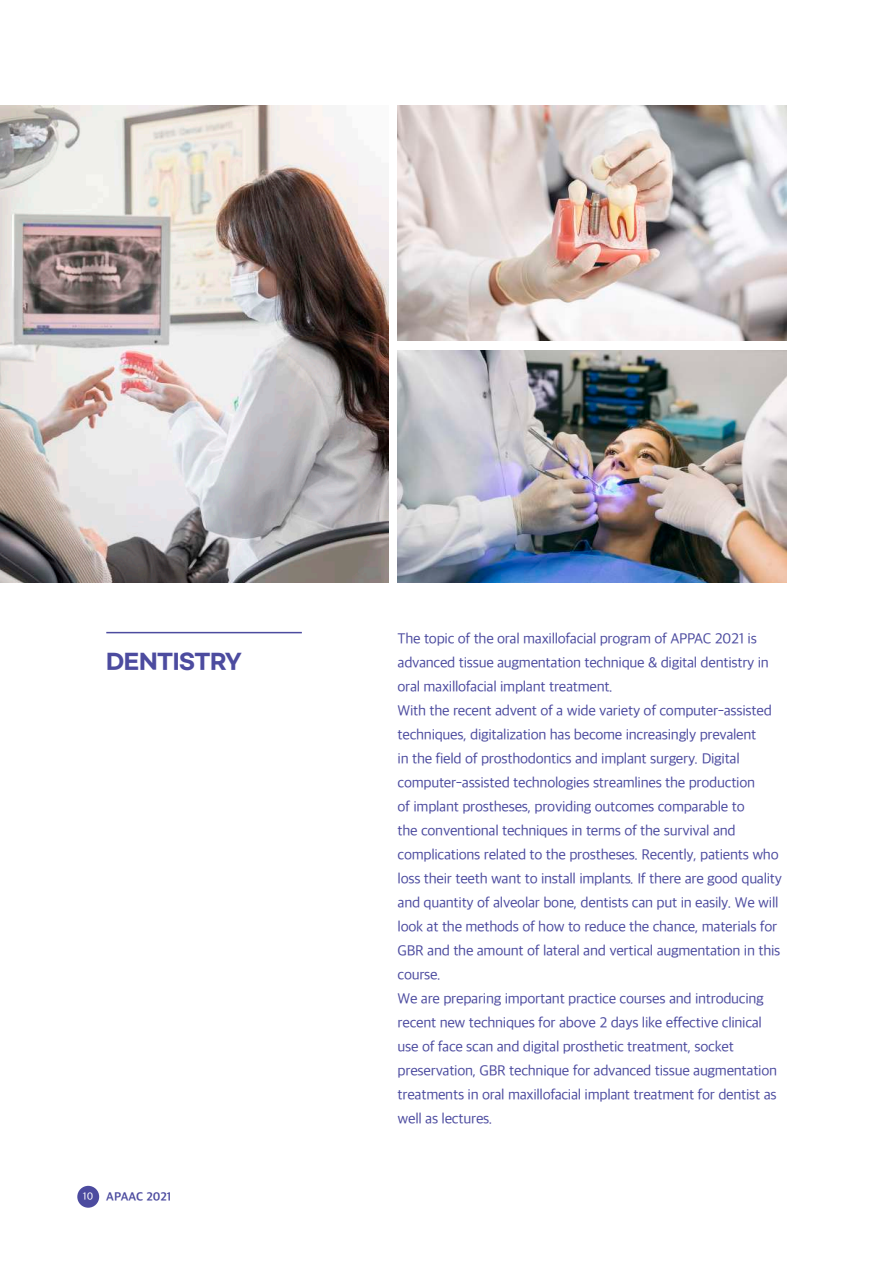
<style>
.page{position:relative;width:893px;height:1263px;background:#fff}
.page>*{position:absolute;margin:0;border:0;box-sizing:border-box;transform-origin:0 0}
.t1{font:700 21px "Gmarket Sans";letter-spacing:-.02em;color:#4c4b9f}
.t2{font:15px/24px "Apple SD Gothic Neo";letter-spacing:-.02em;color:#4c4b9f}
.t3{font:700 12px "Apple SD Gothic Neo";color:#4c4b9f}
.s1{font-weight:500;font-size:10.5px;color:#fff}
</style>
<div class="page">
<hr style="left:892px;top:0;width:1px;height:1263px;background:#e6e5f2">
<div style="left:77px;top:1186px;width:22px;height:22px;background:#4c4b9f;border-radius:50%"></div>
<hr style="left:106px;top:632px;width:196px;height:1px;background:#4c4b9f">
<img style="left:0;top:106px;width:388px;height:477px">
<img style="left:398px;top:106px;width:389px;height:234px">
<img style="left:398px;top:350px;width:389px;height:233px">
<h1 class="t1" style="left:106px;top:649px;width:137px">DENTISTRY</h1>
<p class="t3" style="left:83px;top:1190px;width:90px"><span class="s1">10</span> APAAC 2021</p>
<p class="t2" style="left:398px;top:627px;width:386px">The topic of the oral maxillofacial program of APPAC 2021 is advanced tissue augmentation technique &amp; digital dentistry in oral maxillofacial implant treatment.<br>With the recent advent of a wide variety of computer-assisted techniques, digitalization has become increasingly prevalent<br>in the field of prosthodontics and implant surgery. Digital computer-assisted technologies streamlines the production<br>of implant prostheses, providing outcomes comparable to<br>the conventional techniques in terms of the survival and complications related to the prostheses. Recently, patients who loss their teeth want to install implants. If there are good quality and quantity of alveolar bone, dentists can put in easily. We will look at the methods of how to reduce the chance, materials for GBR and the amount of lateral and vertical augmentation in this course.<br>We are preparing important practice courses and introducing recent new techniques for above 2 days like effective clinical use of face scan and digital prosthetic treatment, socket preservation, GBR technique for advanced tissue augmentation treatments in oral maxillofacial implant treatment for dentist as well as lectures.</p>
</div>
